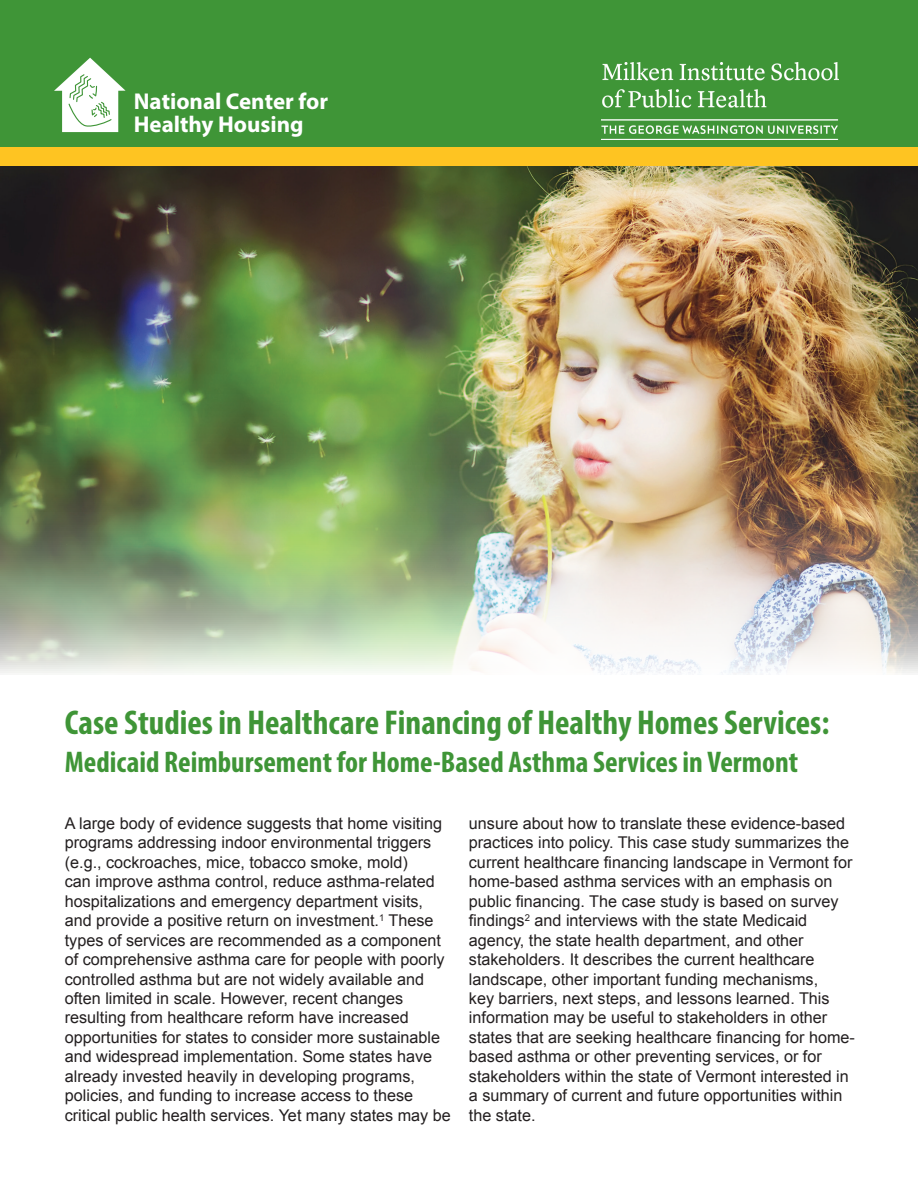
<style>
.page{position:relative;width:918px;height:1188px;background:#fff}
.page>*{position:absolute;margin:0;border:0;box-sizing:border-box;transform-origin:0 0}
.t1{font:700 condensed 34.5px "Myriad Pro";color:#3f9537}
.t2{font:700 condensed 30px "Myriad Pro";color:#3f9537}
.t3{font:700 22.95px/23px "Myriad Pro";color:#fff}
.t4{font:16.2px/19.5px "Arial";color:#231f20}
</style>
<div class="page">
<img style="left:0;top:166px;width:918px;height:507px">
<div style="left:0;top:0;width:918px;height:148px;background:#3f9537"></div>
<div style="left:0;top:148px;width:918px;height:18px;background:#fec422"></div>
<img style="left:602px;top:63px;width:236px;height:76px">
<svg style="left:54px;top:58px;width:72px;height:74px"></svg>
<h3 class="t3" style="left:134px;top:89px;width:196px">National Center for<br>Healthy Housing</h3>
<h1 class="t1" style="left:65px;top:701px;width:766px">Case Studies in Healthcare Financing of Healthy Homes Services:</h1>
<h2 class="t2" style="left:65px;top:743px;width:735px">Medicaid Reimbursement for Home-Based Asthma Services in Vermont</h2>
<p class="t4" style="left:65px;top:814px;width:388px">A large body of evidence suggests that home visiting programs addressing indoor environmental triggers (e.g., cockroaches, mice, tobacco smoke, mold)<br>can improve asthma control, reduce asthma-related hospitalizations and emergency department visits, and provide a positive return on investment.<sup>1</sup> These types of services are recommended as a component of comprehensive asthma care for people with poorly controlled asthma but are not widely available and often limited in scale. However, recent changes resulting from healthcare reform have increased opportunities for states to consider more sustainable and widespread implementation. Some states have already invested heavily in developing programs, policies, and funding to increase access to these critical public health services. Yet many states may be</p>
<p class="t4" style="left:469px;top:814px;width:388px">unsure about how to translate these evidence-based practices into policy. This case study summarizes the current healthcare financing landscape in Vermont for home-based asthma services with an emphasis on public financing. The case study is based on survey findings<sup>2</sup> and interviews with the state Medicaid agency, the state health department, and other stakeholders. It describes the current healthcare landscape, other important funding mechanisms,<br>key barriers, next steps, and lessons learned. This information may be useful to stakeholders in other states that are seeking healthcare financing for home&shy;based asthma or other preventing services, or for stakeholders within the state of Vermont interested in a summary of current and future opportunities within the state.</p>
</div>
